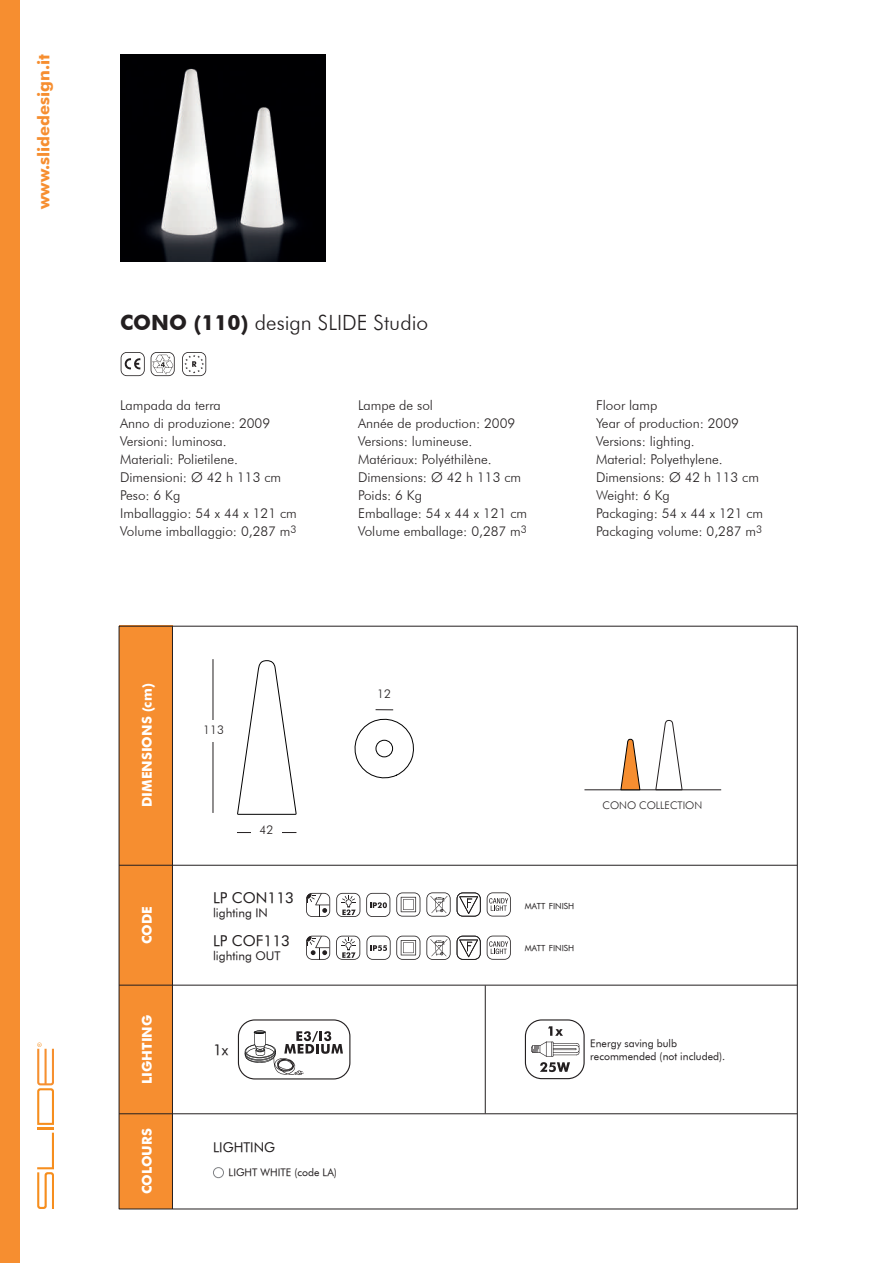
<style>
.page{position:relative;width:893px;height:1263px;background:#fff}
.page>*{position:absolute;margin:0;border:0;box-sizing:border-box;transform-origin:0 0}
.t1{font:300 21px "Futura BT";color:#231f20}
.t2{font:700 16.5px "Futura BT";color:#f68e30}
.t3{font:15px "Futura Book BT";color:#231f20}
.t4{font:300 13.5px/18px "Futura BT";color:#231f20}
.t5{font:700 13.5px "Futura BT";color:#fff}
.t6{font:13.5px "Futura Book BT";color:#231f20}
.t7{font:12px "Futura Book BT";color:#231f20}
.t8{font:300 12px "Futura BT";color:#231f20}
.t9{font:10.5px/13.5px "Futura Book BT";color:#231f20}
.t10{font:300 10.5px "Futura BT";color:#231f20}
.t11{font:8.4px "Futura Book BT";color:#231f20}
.s1{font-weight:700}
</style>
<div class="page">
<div style="left:119px;top:626px;width:53px;height:583px;background:#f68e30"></div>
<hr style="left:172px;top:626px;width:1px;height:583px;background:#231f20">
<hr style="left:119px;top:1113px;width:678px;height:1px;background:#231f20">
<div style="left:213px;top:1167px;width:11px;height:11px;border:1px solid #808285;border-radius:50%"></div>
<hr style="left:119px;top:865px;width:678px;height:1px;background:#231f20">
<svg style="left:396px;top:892px;width:24px;height:24px"></svg>
<svg style="left:457px;top:892px;width:24px;height:24px"></svg>
<svg style="left:426px;top:892px;width:25px;height:25px"></svg>
<svg style="left:306px;top:893px;width:24px;height:24px"></svg>
<svg style="left:366px;top:893px;width:24px;height:24px"></svg>
<svg style="left:336px;top:893px;width:24px;height:24px"></svg>
<svg style="left:336px;top:936px;width:24px;height:24px"></svg>
<svg style="left:457px;top:936px;width:24px;height:24px"></svg>
<svg style="left:426px;top:936px;width:25px;height:24px"></svg>
<svg style="left:366px;top:936px;width:54px;height:24px"></svg>
<svg style="left:306px;top:936px;width:24px;height:24px"></svg>
<hr style="left:119px;top:985px;width:678px;height:1px;background:#231f20">
<hr style="left:485px;top:985px;width:1px;height:128px;background:#231f20">
<div style="left:0;top:0;width:20px;height:1263px;background:#f68e30"></div>
<svg style="left:37px;top:1042px;width:17px;height:167px"></svg>
<img style="left:120px;top:54px;width:206px;height:207px">
<hr style="left:213px;top:659px;width:1px;height:154px;background:#231f20">
<hr style="left:237px;top:832px;width:59px;height:1px;background:#231f20">
<svg style="left:237px;top:660px;width:60px;height:155px"></svg>
<div style="left:196px;top:720px;width:35px;height:21px;background:#fff"></div>
<div style="left:251px;top:822px;width:31px;height:24px;background:#fff"></div>
<svg style="left:354px;top:709px;width:60px;height:70px"></svg>
<svg style="left:121px;top:352px;width:24px;height:24px"></svg>
<svg style="left:151px;top:352px;width:24px;height:24px"></svg>
<svg style="left:182px;top:352px;width:24px;height:24px"></svg>
<hr style="left:584px;top:789px;width:137px;height:1px;background:#231f20">
<svg style="left:620px;top:738px;width:21px;height:52px"></svg>
<svg style="left:655px;top:720px;width:28px;height:70px"></svg>
<svg style="left:238px;top:1019px;width:112px;height:60px"></svg>
<svg style="left:525px;top:1019px;width:60px;height:60px"></svg>
<svg style="left:487px;top:892px;width:24px;height:24px"></svg>
<svg style="left:487px;top:936px;width:24px;height:24px"></svg>
<p class="t2" style="left:34px;top:209px;width:156px;rotate:-90deg">www.slidedesign.it</p>
<h1 class="t1" style="left:120px;top:310px;width:310px"><span class="s1">CONO (110)</span> design SLIDE Studio</h1>
<p class="t4" style="left:120px;top:396px;width:178px">Lampada da terra<br>Anno di produzione: 2009<br>Versioni: luminosa.<br>Materiali: Polietilene.<br>Dimensioni: Ø 42 h 113 cm<br>Peso: 6 Kg<br>Imballaggio: 54 x 44 x 121 cm<br>Volume imballaggio: 0,287 m<sup>3</sup></p>
<p class="t4" style="left:358px;top:396px;width:171px">Lampe de sol<br>Année de production: 2009<br>Versions: lumineuse.<br>Matériaux: Polyéthilène.<br>Dimensions: Ø 42 h 113 cm<br>Poids: 6 Kg<br>Emballage: 54 x 44 x 121 cm<br>Volume emballage: 0,287 m<sup>3</sup></p>
<p class="t4" style="left:596px;top:396px;width:169px">Floor lamp<br>Year of production: 2009<br>Versions: lighting.<br>Material: Polyethylene.<br>Dimensions: Ø 42 h 113 cm<br>Weight: 6 Kg<br>Packaging: 54 x 44 x 121 cm<br>Packaging volume: 0,287 m<sup>3</sup></p>
<p class="t5" style="left:139px;top:807px;width:125px;rotate:-90deg">DIMENSIONS (cm)</p>
<p class="t5" style="left:139px;top:944px;width:40px;rotate:-90deg">CODE</p>
<p class="t5" style="left:139px;top:1084px;width:71px;rotate:-90deg">LIGHTING</p>
<p class="t5" style="left:139px;top:1194px;width:67px;rotate:-90deg">COLOURS</p>
<p class="t8" style="left:203px;top:722px;width:22px">113</p>
<p class="t8" style="left:259px;top:822px;width:15px">42</p>
<p class="t3" style="left:213px;top:889px;width:82px">LP CON113</p>
<p class="t7" style="left:213px;top:905px;width:56px">lighting IN</p>
<p class="t3" style="left:213px;top:932px;width:78px">LP COF113</p>
<p class="t7" style="left:213px;top:948px;width:69px">lighting OUT</p>
<p class="t3" style="left:213px;top:1041px;width:17px">1x</p>
<p class="t6" style="left:213px;top:1139px;width:64px">LIGHTING</p>
<p class="t9" style="left:229px;top:1165px;width:110px">LIGHT WHITE (code LA)</p>
<p class="t8" style="left:377px;top:686px;width:15px">12</p>
<p class="t10" style="left:602px;top:799px;width:101px">CONO COLLECTION</p>
<p class="t11" style="left:525px;top:901px;width:51px">MATT FINISH</p>
<p class="t11" style="left:525px;top:943px;width:51px">MATT FINISH</p>
<p class="t9" style="left:590px;top:1036px;width:136px">Energy saving bulb recommended (not included).</p>
</div>
